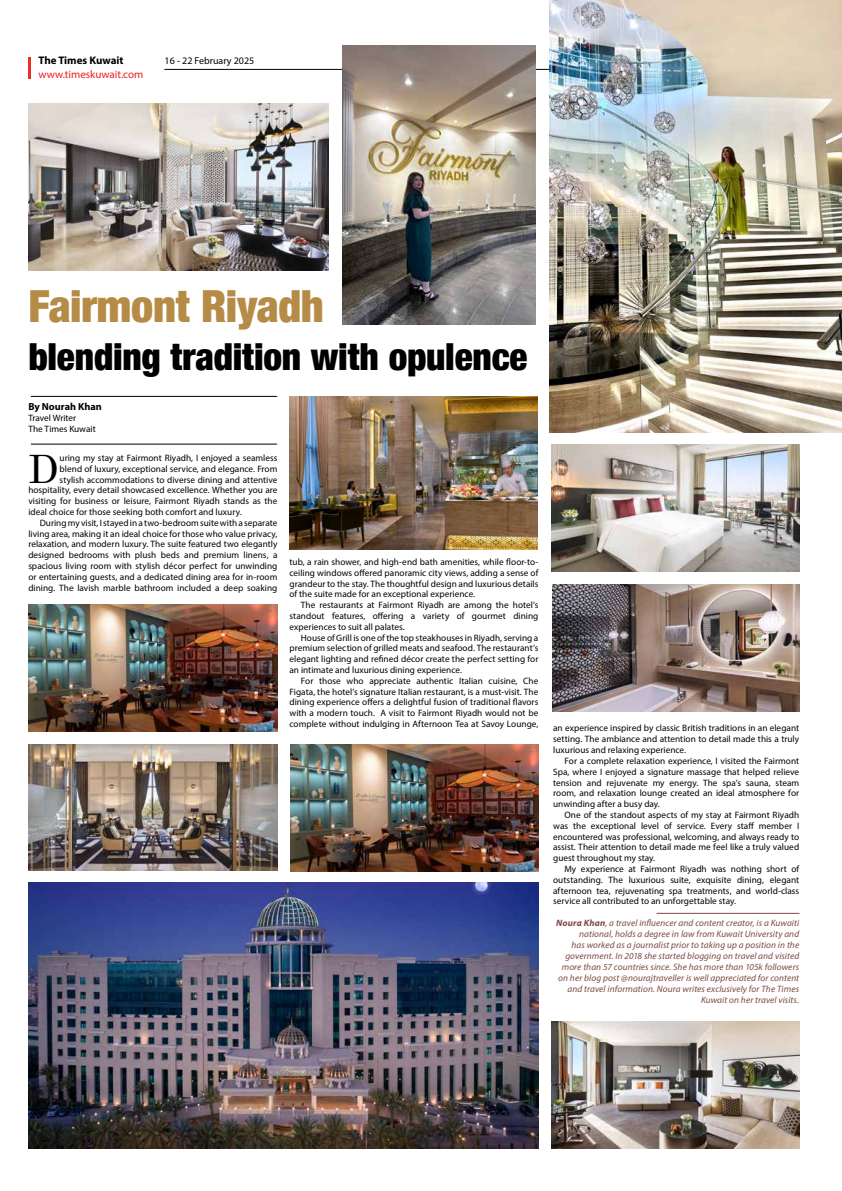
<style>
.page{position:relative;width:842px;height:1191px;background:#fff}
.page>*{position:absolute;margin:0;border:0;box-sizing:border-box;transform-origin:0 0}
.t1{font:900 condensed 44.2px "Helvetica Neue";letter-spacing:-.01em;color:#b58b46}
.t2{font:39.2px "Century Schoolbook";color:#000}
.t3{font:900 condensed 37.2px "Helvetica Neue";letter-spacing:-.005em;color:#000}
.t4{font:11px "Myriad Pro";color:#ed1c24}
.t5{font:700 11px "Myriad Pro";color:#000}
.t6{font:700 10.2px "Myriad Pro";color:#000}
.t7{font:10px "Myriad Pro";color:#000}
.t8{font:9.2px/10.8px "Myriad Pro";letter-spacing:.005em;color:#000;text-align:justify}
.t9{font:italic 9.2px/11px "Myriad Pro";letter-spacing:.01em;color:#7d4942;text-align:right}
.s1{font-weight:700}
</style>
<div class="page">
<hr style="left:28px;top:57px;width:3px;height:22px;background:#ee2d28">
<hr style="left:164px;top:69px;width:445px;height:1px;background:#000">
<hr style="left:31px;top:444px;width:246px;height:1px;background:#000">
<hr style="left:31px;top:396px;width:246px;height:1px;background:#000">
<img style="left:550px;top:0;width:292px;height:432px">
<img style="left:28px;top:103px;width:300px;height:167px">
<img style="left:342px;top:45px;width:193px;height:279px">
<img style="left:290px;top:396px;width:247px;height:153px">
<img style="left:28px;top:882px;width:511px;height:266px">
<hr style="left:657px;top:913px;width:142px;height:1px;background:#7d4942">
<img style="left:28px;top:744px;width:250px;height:127px">
<img style="left:28px;top:604px;width:250px;height:127px">
<img style="left:291px;top:745px;width:247px;height:127px">
<img style="left:552px;top:584px;width:248px;height:127px">
<img style="left:552px;top:445px;width:247px;height:126px">
<img style="left:552px;top:1021px;width:247px;height:127px">
<p class="t5" style="left:39px;top:53px;width:87px">The Times Kuwait</p>
<p class="t7" style="left:165px;top:55px;width:91px">16 - 22 February 2025</p>
<p class="t4" style="left:39px;top:68px;width:106px">www.timeskuwait.com</p>
<h1 class="t1" style="left:28px;top:270px;width:297px">Fairmont Riyadh</h1>
<h3 class="t3" style="left:28px;top:326px;width:500px">blending tradition with opulence</h3>
<p class="t6" style="left:28px;top:400px;width:75px">By Nourah Khan</p>
<p class="t8" style="left:28px;top:413px;width:69px">Travel Writer<br>The Times Kuwait</p>
<h2 class="t2" style="left:28px;top:444px;width:32px">D</h2>
<p class="t8" style="left:60px;top:452px;width:219px">uring my stay at Fairmont Riyadh, I enjoyed a seamless</p>
<p class="t8" style="left:60px;top:463px;width:219px">blend of luxury, exceptional service, and elegance. From</p>
<p class="t8" style="left:60px;top:474px;width:219px">stylish accommodations to diverse dining and attentive</p>
<p class="t8" style="left:28px;top:485px;width:251px">hospitality, every detail showcased excellence. Whether you are</p>
<p class="t8" style="left:28px;top:495px;width:251px">visiting for business or leisure, Fairmont Riyadh stands as the</p>
<p class="t8" style="left:28px;top:506px;width:215px">ideal choice for those seeking both comfort and luxury.</p>
<p class="t8" style="left:40px;top:517px;width:239px">During my visit, I stayed in a two-bedroom suite with a separate</p>
<p class="t8" style="left:28px;top:528px;width:251px">living area, making it an ideal choice for those who value privacy,</p>
<p class="t8" style="left:28px;top:539px;width:251px">relaxation, and modern luxury. The suite featured two elegantly</p>
<p class="t8" style="left:28px;top:549px;width:251px">designed bedrooms with plush beds and premium linens, a</p>
<p class="t8" style="left:28px;top:560px;width:251px">spacious living room with stylish décor perfect for unwinding</p>
<p class="t8" style="left:28px;top:571px;width:251px">or entertaining guests, and a dedicated dining area for in-room</p>
<p class="t8" style="left:28px;top:582px;width:251px">dining. The lavish marble bathroom included a deep soaking</p>
<p class="t8" style="left:289px;top:556px;width:250px">tub, a rain shower, and high-end bath amenities, while floor-to&shy;ceiling windows offered panoramic city views, adding a sense of grandeur to the stay. The thoughtful design and luxurious details of the suite made for an exceptional experience.</p>
<p class="t8" style="left:289px;top:599px;width:250px;text-indent:11px">The restaurants at Fairmont Riyadh are among the hotel’s standout features, offering a variety of gourmet dining experiences to suit all palates.</p>
<p class="t8" style="left:289px;top:632px;width:250px;text-indent:11px">House of Grill is one of the top steakhouses in Riyadh, serving a premium selection of grilled meats and seafood. The restaurant’s elegant lighting and refined décor create the perfect setting for an intimate and luxurious dining experience.</p>
<p class="t8" style="left:289px;top:675px;width:250px;text-indent:11px">For those who appreciate authentic Italian cuisine, Che Figata, the hotel’s signature Italian restaurant, is a must-visit. The dining experience offers a delightful fusion of traditional flavors with a modern touch. A visit to Fairmont Riyadh would not be complete without indulging in Afternoon Tea at Savoy Lounge,</p>
<p class="t8" style="left:553px;top:723px;width:248px">an experience inspired by classic British traditions in an elegant setting. The ambiance and attention to detail made this a truly luxurious and relaxing experience.</p>
<p class="t8" style="left:553px;top:755px;width:248px;text-indent:11px">For a complete relaxation experience, I visited the Fairmont Spa, where I enjoyed a signature massage that helped relieve tension and rejuvenate my energy. The spa’s sauna, steam room, and relaxation lounge created an ideal atmosphere for unwinding after a busy day.</p>
<p class="t8" style="left:553px;top:809px;width:248px;text-indent:11px">One of the standout aspects of my stay at Fairmont Riyadh was the exceptional level of service. Every staff member I encountered was professional, welcoming, and always ready to assist. Their attention to detail made me feel like a truly valued guest throughout my stay.</p>
<p class="t8" style="left:553px;top:863px;width:248px;text-indent:11px">My experience at Fairmont Riyadh was nothing short of outstanding. The luxurious suite, exquisite dining, elegant afternoon tea, rejuvenating spa treatments, and world-class service all contributed to an unforgettable stay.</p>
<p class="t9" style="left:556px;top:917px;width:245px"><span class="s1">Noura Khan</span>, a travel influencer and content creator, is a Kuwaiti national, holds a degree in law from Kuwait University and<br>has worked as a journalist prior to taking up a position in the government. In 2018 she started blogging on travel and visited more than 57 countries since. She has more than 105k followers on her blog post @nourajtraveller is well appreciated for content and travel information. Noura writes exclusively for The Times Kuwait on her travel visits.</p>
</div>
